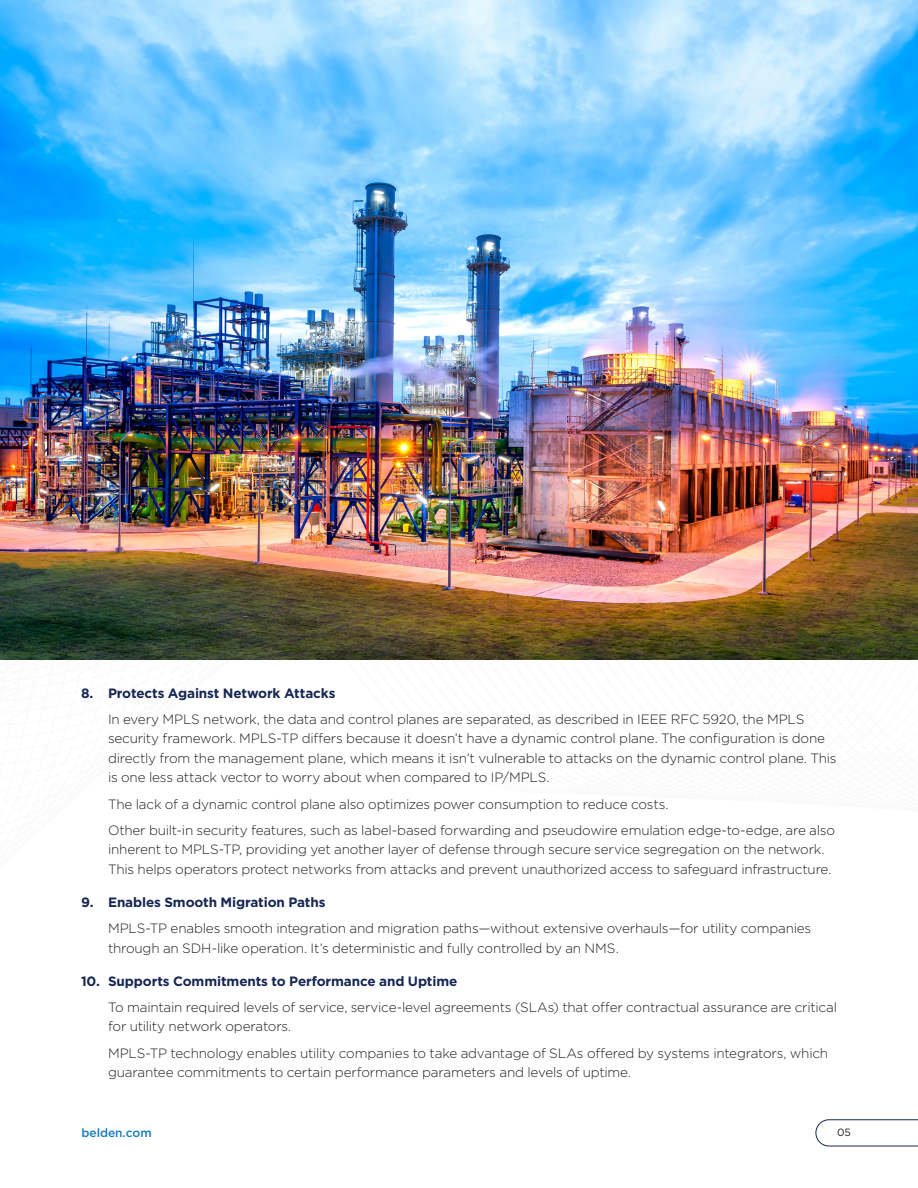
<style>
.page{position:relative;width:918px;height:1188px;background:#fff}
.page>*{position:absolute;margin:0;border:0;box-sizing:border-box;transform-origin:0 0}
.bullets{font:300 13.5px/19.5px "Gotham";letter-spacing:-.015em;color:#231f20}
.bullets-2{font:700 13.5px "Gotham";letter-spacing:-.01em;color:#172752}
.t1{font:500 12px "Gotham";letter-spacing:-.005em;color:#157cbc}
.t2{font:10.5px "Gotham";color:#231f20}
</style>
<div class="page">
<img style="left:0;top:0;width:918px;height:660px">
<svg style="left:816px;top:1119px;width:102px;height:27px"></svg>
<p class="bullets-2" style="left:81px;top:684px;width:256px">8. Protects Against Network Attacks</p>
<p class="bullets" style="left:108px;top:709px;width:730px">In every MPLS network, the data and control planes are separated, as described in IEEE RFC 5920, the MPLS security framework. MPLS-TP differs because it doesn’t have a dynamic control plane. The configuration is done directly from the management plane, which means it isn’t vulnerable to attacks on the dynamic control plane. This is one less attack vector to worry about when compared to IP/MPLS.</p>
<p class="bullets" style="left:108px;top:794px;width:562px">The lack of a dynamic control plane also optimizes power consumption to reduce costs.</p>
<p class="bullets" style="left:108px;top:820px;width:729px">Other built-in security features, such as label-based forwarding and pseudowire emulation edge-to-edge, are also inherent to MPLS-TP, providing yet another layer of defense through secure service segregation on the network.<br>This helps operators protect networks from attacks and prevent unauthorized access to safeguard infrastructure.</p>
<p class="bullets-2" style="left:81px;top:893px;width:246px">9. Enables Smooth Migration Paths</p>
<p class="bullets" style="left:108px;top:918px;width:705px">MPLS-TP enables smooth integration and migration paths—without extensive overhauls—for utility companies through an SDH-like operation. It’s deterministic and fully controlled by an NMS.</p>
<p class="bullets-2" style="left:81px;top:972px;width:378px">10. Supports Commitments to Performance and Uptime</p>
<p class="bullets" style="left:108px;top:997px;width:731px">To maintain required levels of service, service-level agreements (SLAs) that offer contractual assurance are critical for utility network operators.</p>
<p class="bullets" style="left:108px;top:1043px;width:722px">MPLS-TP technology enables utility companies to take advantage of SLAs offered by systems integrators, which guarantee commitments to certain performance parameters and levels of uptime.</p>
<p class="t1" style="left:82px;top:1125px;width:72px">belden.com</p>
<p class="t2" style="left:837px;top:1126px;width:15px">05</p>
</div>
